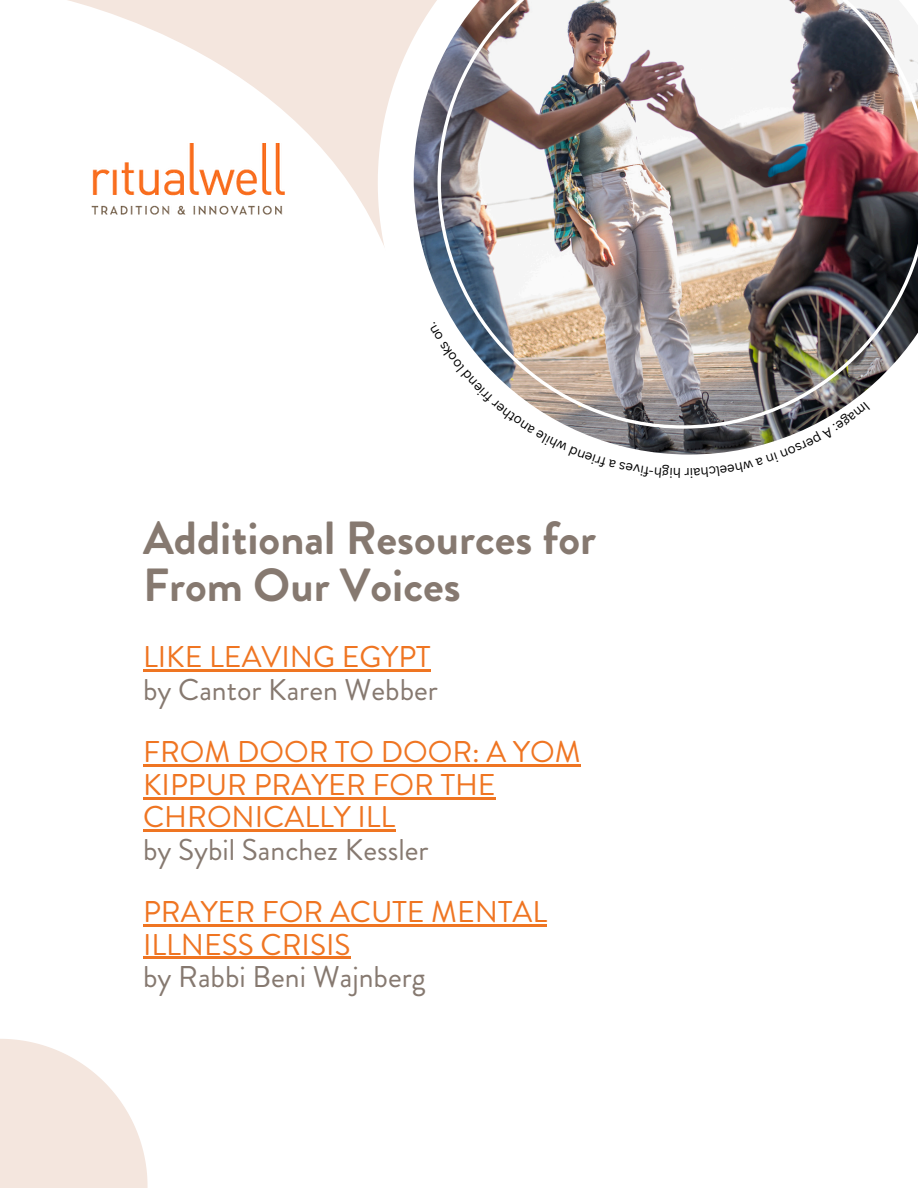
<style>
.page{position:relative;width:918px;height:1188px;background:#fff}
.page>*{position:absolute;margin:0;border:0;box-sizing:border-box;transform-origin:0 0}
.t1{font:700 46.35px/47.2px "Brandon Grotesque";color:#867970}
.t2{font:30px/32.7px "Brandon Grotesque";color:#ef7522}
.t3{font:30px "Brandon Grotesque";color:#867970}
</style>
<div class="page">
<svg style="left:68px;top:0;width:310px;height:233px"></svg>
<svg style="left:378px;top:0;width:36px;height:245px"></svg>
<img style="left:414px;top:0;width:24px;height:292px">
<img style="left:438px;top:0;width:480px;height:387px">
<svg style="left:0;top:1039px;width:147px;height:149px"></svg>
<img style="left:92px;top:144px;width:192px;height:70px">
<hr style="left:143px;top:669px;width:288px;height:3px;background:#ef7522">
<hr style="left:143px;top:764px;width:438px;height:3px;background:#ef7522">
<hr style="left:143px;top:797px;width:353px;height:2px;background:#ef7522">
<hr style="left:143px;top:830px;width:252px;height:2px;background:#ef7522">
<hr style="left:143px;top:924px;width:404px;height:2px;background:#ef7522">
<hr style="left:143px;top:957px;width:207px;height:2px;background:#ef7522">
<img style="left:438px;top:321px;width:432px;height:134px">
<h1 class="t1" style="left:143px;top:515px;width:455px">Additional Resources for<br>From Our Voices</h1>
<p class="t2" style="left:143px;top:641px;width:289px">LIKE LEAVING EGYPT</p>
<p class="t3" style="left:143px;top:668px;width:296px">by Cantor Karen Webber</p>
<p class="t2" style="left:143px;top:736px;width:439px">FROM DOOR TO DOOR: A YOM<br>KIPPUR PRAYER FOR THE<br>CHRONICALLY ILL</p>
<p class="t3" style="left:143px;top:828px;width:287px">by Sybil Sanchez Kessler</p>
<p class="t2" style="left:143px;top:896px;width:405px">PRAYER FOR ACUTE MENTAL<br>ILLNESS CRISIS</p>
<p class="t3" style="left:143px;top:956px;width:284px">by Rabbi Beni Wajnberg</p>
</div>
